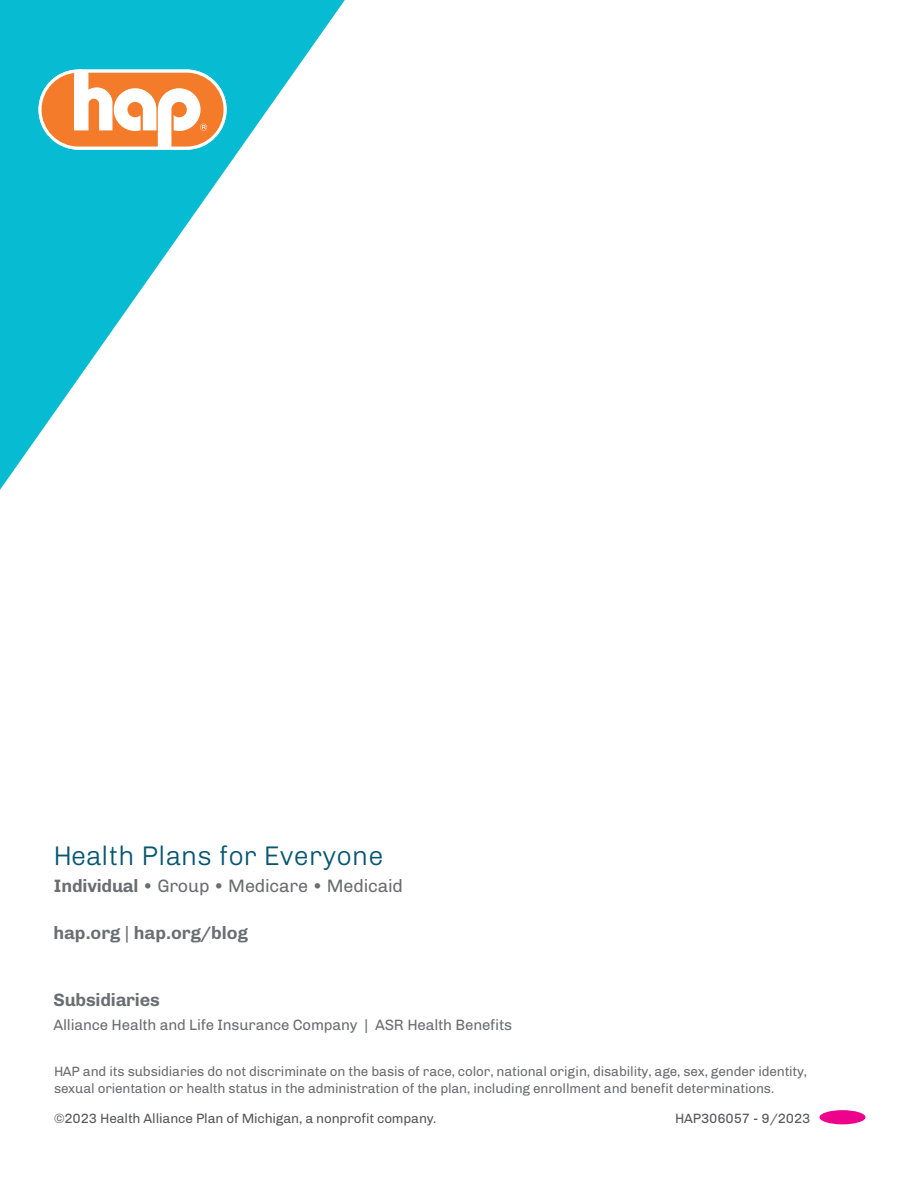
<style>
.page{position:relative;width:918px;height:1188px;background:#fff}
.page>*{position:absolute;margin:0;border:0;box-sizing:border-box;transform-origin:0 0}
.t1{font:300 27px "Chivo";letter-spacing:.01em;color:#075572}
.t2{font:18px "Chivo";letter-spacing:-.01em;color:#6c6d70}
.t3{font:700 18px "Chivo";letter-spacing:-.005em;color:#6c6d70}
.t4{font:15px "Chivo";letter-spacing:-.01em;color:#6c6d70}
.Body_copy_-_11_16{font:13.5px/16.5px "Chivo";letter-spacing:-.01em;color:#6c6d70}
.t5{font:13.5px "Chivo";letter-spacing:-.01em;color:#57585a}
.s1{font-weight:700}
.s2{font-weight:400}
</style>
<div class="page">
<div style="left:820px;top:1110px;width:45px;height:14px;background:#ed028c;border-radius:50%"></div>
<svg style="left:0;top:0;width:345px;height:490px"></svg>
<svg style="left:38px;top:69px;width:189px;height:81px"></svg>
<p class="t1" style="left:53px;top:835px;width:332px">Health Plans for Everyone</p>
<p class="t2" style="left:53px;top:872px;width:351px"><span class="s1">Individual</span> • Group • Medicare • Medicaid</p>
<p class="t3" style="left:53px;top:919px;width:196px">hap.org <span class="s2">|</span> hap.org/blog</p>
<p class="t3" style="left:53px;top:986px;width:108px">Subsidiaries</p>
<p class="t4" style="left:53px;top:1014px;width:460px">Alliance Health and Life Insurance Company | ASR Health Benefits</p>
<p class="Body_copy_-_11_16" style="left:54px;top:1063px;width:755px">HAP and its subsidiaries do not discriminate on the basis of race, color, national origin, disability, age, sex, gender identity, sexual orientation or health status in the administration of the plan, including enrollment and benefit determinations.</p>
<p class="t5" style="left:54px;top:1108px;width:384px">©2023 Health Alliance Plan of Michigan, a nonprofit company.</p>
<p class="t5" style="left:675px;top:1108px;width:137px">HAP306057 - 9/2023</p>
</div>
